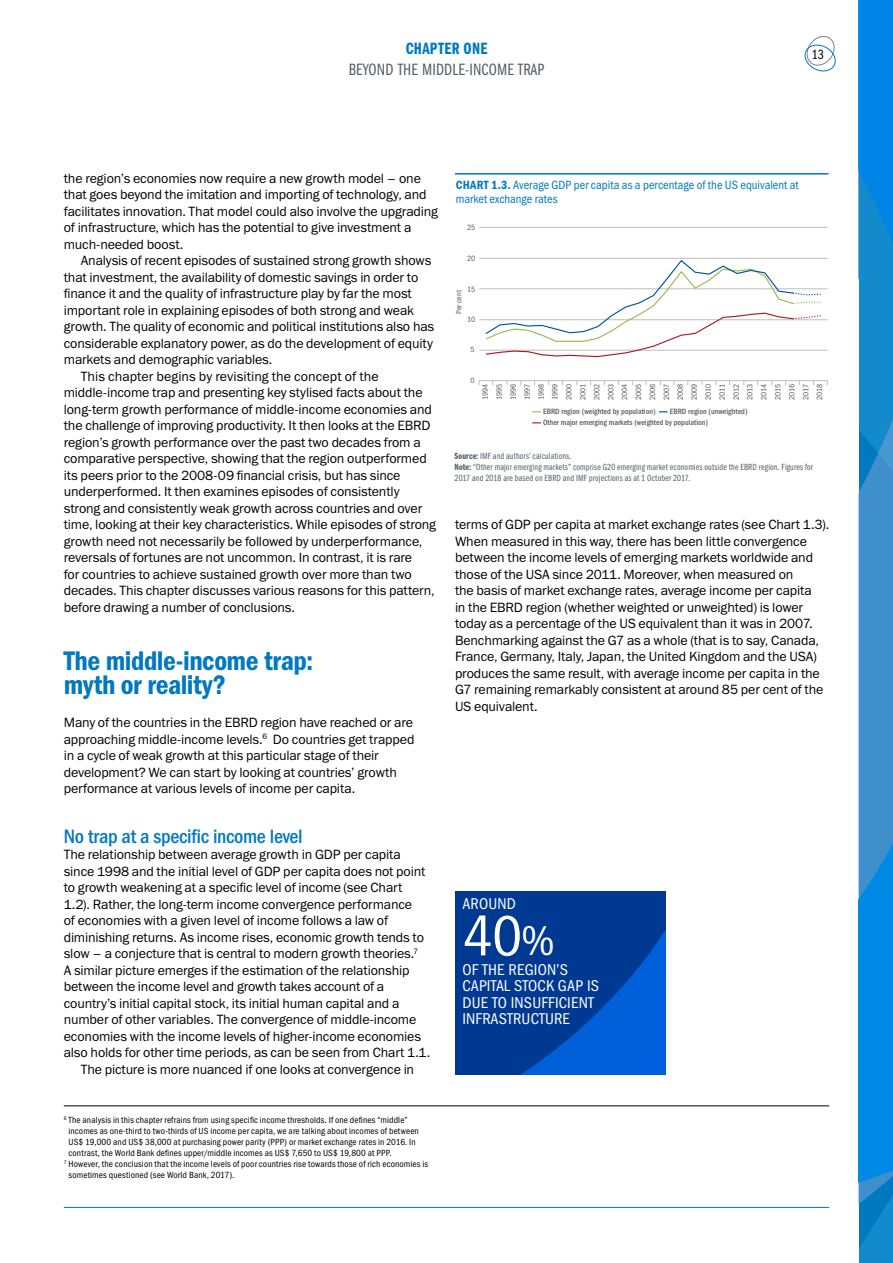
<style>
.page{position:relative;width:893px;height:1263px;background:#fff}
.page>*{position:absolute;margin:0;border:0;box-sizing:border-box;transform-origin:0 0}
.t1{font:57px "Franklin Gothic Book Cond ITC";color:#fff}
.t2{font:27px/24.8px "Franklin Gothic Demi Cond ITC";letter-spacing:-.015em;color:#0079c1}
.t3{font:19.5px "Franklin Gothic Medi Cond ITC";letter-spacing:-.015em;color:#0079c1}
.t4{font:16.5px "Franklin Gothic Book Cmp ITC";letter-spacing:.01em;color:#505e65}
.t5{font:16.5px "Franklin Gothic Demi Cmp ITC";letter-spacing:.02em;color:#0079c1}
.t6{font:15.75px/16.5px "Franklin Gothic Book Cond ITC";letter-spacing:.01em;color:#fff}
.t7{font:13.5px/16.5px "Franklin Gothic Book ITC";letter-spacing:-.01em;color:#000}
.t8{font:13.5px "Franklin Gothic Book Cmp ITC";color:#000}
.t9{font:12px/13.5px "Franklin Gothic Book Cond ITC";color:#0079c1}
.t10{font:9px "Franklin Gothic Book Cond ITC";letter-spacing:.015em;color:#000}
.t11{font:9px/10.8px "Franklin Gothic Book Cmp ITC";letter-spacing:.015em;color:#505e65}
.t12{font:7.8px/10.9px "Franklin Gothic Medi Cond ITC";color:#58595b}
.t13{font:7.8px "Franklin Gothic Book Cond ITC";color:#58595b}
.t14{font:7.65px/14px "Franklin Gothic Book Cond ITC";color:#58595b;text-align:justify}
.s1{font-family:"Franklin Gothic Demi Cond ITC"}
.s2{font-family:"Franklin Gothic Demi Cmp ITC"}
.s3{font-size:42px}
</style>
<div class="page">
<svg style="left:859px;top:0;width:34px;height:1263px;background:#198ad5"></svg>
<hr style="left:479px;top:380px;width:349px;height:1px;background:#bcbec0">
<hr style="left:479px;top:350px;width:349px;height:1px;background:#bcbec0">
<hr style="left:479px;top:319px;width:349px;height:1px;background:#bcbec0">
<hr style="left:479px;top:289px;width:349px;height:1px;background:#bcbec0">
<hr style="left:479px;top:258px;width:349px;height:1px;background:#bcbec0">
<hr style="left:479px;top:227px;width:349px;height:1px;background:#bcbec0">
<svg style="left:485px;top:260px;width:337px;height:98px"></svg>
<hr style="left:64px;top:1105px;width:765px;height:1px;background:#000">
<hr style="left:64px;top:1207px;width:765px;height:1px;background:#0079c1">
<svg style="left:804px;top:36px;width:32px;height:36px"></svg>
<svg style="left:455px;top:891px;width:210px;height:184px;background:#0041a2"></svg>
<hr style="left:455px;top:173px;width:373px;height:2px;background:#0079c1">
<p class="t5" style="left:406px;top:39px;width:83px">CHAPTER ONE</p>
<p class="t4" style="left:349px;top:60px;width:197px">BEYOND THE MIDDLE-INCOME TRAP</p>
<p class="t8" style="left:812px;top:46px;width:13px">13</p>
<p class="t7" style="left:64px;top:170px;width:376px">the region’s economies now require a new growth model – one that goes beyond the imitation and importing of technology, and facilitates innovation. That model could also involve the upgrading of infrastructure, which has the potential to give investment a much-needed boost.</p>
<p class="t7" style="left:81px;top:252px;width:352px">Analysis of recent episodes of sustained strong growth shows</p>
<p class="t7" style="left:64px;top:269px;width:356px">that investment, the availability of domestic savings in order to</p>
<p class="t7" style="left:64px;top:285px;width:350px">finance it and the quality of infrastructure play by far the most</p>
<p class="t7" style="left:64px;top:302px;width:352px">important role in explaining episodes of both strong and weak</p>
<p class="t7" style="left:64px;top:318px;width:372px">growth. The quality of economic and political institutions also has</p>
<p class="t7" style="left:64px;top:335px;width:371px">considerable explanatory power, as do the development of equity</p>
<p class="t7" style="left:64px;top:351px;width:210px">markets and demographic variables.</p>
<p class="t7" style="left:81px;top:368px;width:299px">This chapter begins by revisiting the concept of the</p>
<p class="t7" style="left:64px;top:384px;width:360px">middle-income trap and presenting key stylised facts about the</p>
<p class="t7" style="left:64px;top:401px;width:370px">long-term growth performance of middle-income economies and</p>
<p class="t7" style="left:64px;top:417px;width:368px">the challenge of improving productivity. It then looks at the EBRD</p>
<p class="t7" style="left:64px;top:434px;width:358px">region’s growth performance over the past two decades from a</p>
<p class="t7" style="left:64px;top:450px;width:365px">comparative perspective, showing that the region outperformed</p>
<p class="t7" style="left:64px;top:467px;width:338px">its peers prior to the 2008-09 financial crisis, but has since</p>
<p class="t7" style="left:64px;top:483px;width:337px">underperformed. It then examines episodes of consistently</p>
<p class="t7" style="left:64px;top:500px;width:360px">strong and consistently weak growth across countries and over</p>
<p class="t7" style="left:64px;top:516px;width:374px">time, looking at their key characteristics. While episodes of strong</p>
<p class="t7" style="left:64px;top:533px;width:360px">growth need not necessarily be followed by underperformance,</p>
<p class="t7" style="left:64px;top:549px;width:350px">reversals of fortunes are not uncommon. In contrast, it is rare</p>
<p class="t7" style="left:64px;top:566px;width:350px">for countries to achieve sustained growth over more than two</p>
<p class="t7" style="left:64px;top:582px;width:372px">decades. This chapter discusses various reasons for this pattern,</p>
<p class="t7" style="left:64px;top:599px;width:233px">before drawing a number of conclusions.</p>
<h2 class="t2" style="left:64px;top:648px;width:251px">The middle-income trap: myth or reality?</h2>
<p class="t7" style="left:64px;top:714px;width:352px">Many of the countries in the EBRD region have reached or are approaching middle-income levels.<sup>6</sup> Do countries get trapped in a cycle of weak growth at this particular stage of their development? We can start by looking at countries’ growth performance at various levels of income per capita.</p>
<h3 class="t3" style="left:64px;top:825px;width:240px">No trap at a specific income level</h3>
<p class="t7" style="left:64px;top:846px;width:339px">The relationship between average growth in GDP per capita</p>
<p class="t7" style="left:64px;top:863px;width:363px">since 1998 and the initial level of GDP per capita does not point</p>
<p class="t7" style="left:64px;top:879px;width:340px">to growth weakening at a specific level of income (see Chart</p>
<p class="t7" style="left:64px;top:896px;width:350px">1.2). Rather, the long-term income convergence performance</p>
<p class="t7" style="left:64px;top:912px;width:326px">of economies with a given level of income follows a law of</p>
<p class="t7" style="left:64px;top:929px;width:362px">diminishing returns. As income rises, economic growth tends to</p>
<p class="t7" style="left:64px;top:945px;width:356px">slow – a conjecture that is central to modern growth theories.<sup>7</sup></p>
<p class="t7" style="left:64px;top:962px;width:347px">A similar picture emerges if the estimation of the relationship</p>
<p class="t7" style="left:64px;top:978px;width:322px">between the income level and growth takes account of a</p>
<p class="t7" style="left:64px;top:995px;width:337px">country’s initial capital stock, its initial human capital and a</p>
<p class="t7" style="left:64px;top:1011px;width:354px">number of other variables. The convergence of middle-income</p>
<p class="t7" style="left:64px;top:1028px;width:359px">economies with the income levels of higher-income economies</p>
<p class="t7" style="left:64px;top:1044px;width:368px">also holds for other time periods, as can be seen from Chart 1.1.</p>
<p class="t7" style="left:81px;top:1061px;width:335px">The picture is more nuanced if one looks at convergence in</p>
<p class="t10" style="left:64px;top:1115px;width:345px"><sup>6</sup> The analysis in this chapter refrains from using specific income thresholds. If one defines “middle”</p>
<p class="t10" style="left:69px;top:1126px;width:352px">incomes as one-third to two-thirds of US income per capita, we are talking about incomes of between</p>
<p class="t10" style="left:69px;top:1137px;width:349px">US$ 19,000 and US$ 38,000 at purchasing power parity (PPP) or market exchange rates in 2016. In</p>
<p class="t10" style="left:69px;top:1147px;width:325px">contrast, the World Bank defines upper/middle incomes as US$ 7,650 to US$ 19,800 at PPP.</p>
<p class="t10" style="left:64px;top:1158px;width:366px"><sup>7</sup> However, the conclusion that the income levels of poor countries rise towards those of rich economies is</p>
<p class="t10" style="left:69px;top:1169px;width:167px">sometimes questioned (see World Bank, 2017).</p>
<p class="t9" style="left:456px;top:179px;width:345px"><span class="s1">CHART 1.3.</span> Average GDP per capita as a percentage of the US equivalent at market exchange rates</p>
<p class="t13" style="left:467px;top:223px;width:10px">25</p>
<p class="t13" style="left:467px;top:253px;width:10px">20</p>
<p class="t13" style="left:467px;top:284px;width:10px">15</p>
<p class="t14" style="left:452px;top:314px;width:25px;rotate:-90deg">Per cent</p>
<p class="t13" style="left:467px;top:315px;width:10px">10</p>
<p class="t13" style="left:470px;top:345px;width:6px">5</p>
<p class="t13" style="left:470px;top:376px;width:6px">0</p>
<p class="t14" style="left:478px;top:400px;width:18px;rotate:-90deg">1994<br>1995<br>1996<br>1997<br>1998<br>1999<br>2000<br>2001<br>2002<br>2003<br>2004<br>2005<br>2006<br>2007<br>2008<br>2009<br>2010<br>2011<br>2012<br>2013<br>2014<br>2015<br>2016<br>2017<br>2018</p>
<p class="t12" style="left:543px;top:406px;width:206px;text-indent:127px">EBRD region (unweighted)<br>Other major emerging markets (weighted by population)</p>
<p class="t12" style="left:543px;top:406px;width:114px">EBRD region (weighted by population)</p>
<p class="t11" style="left:455px;top:451px;width:360px"><span class="s2">Source:</span> IMF and authors’ calculations.<br><span class="s2">Note:</span> “Other major emerging markets” comprise G20 emerging market economies outside the EBRD region. Figures for<br>2017 and 2018 are based on EBRD and IMF projections as at 1 October 2017.</p>
<p class="t7" style="left:455px;top:516px;width:376px">terms of GDP per capita at market exchange rates (see Chart 1.3).<br>When measured in this way, there has been little convergence between the income levels of emerging markets worldwide and those of the USA since 2011. Moreover, when measured on<br>the basis of market exchange rates, average income per capita<br>in the EBRD region (whether weighted or unweighted) is lower today as a percentage of the US equivalent than it was in 2007.<br>Benchmarking against the G7 as a whole (that is to say, Canada, France, Germany, Italy, Japan, the United Kingdom and the USA) produces the same result, with average income per capita in the G7 remaining remarkably consistent at around 85 per cent of the US equivalent.</p>
<p class="t6" style="left:462px;top:895px;width:55px">AROUND</p>
<h1 class="t1" style="left:463px;top:903px;width:93px">40<span class="s3">%</span></h1>
<p class="t6" style="left:462px;top:961px;width:138px">OF THE REGION’S<br>CAPITAL STOCK GAP IS<br>DUE TO INSUFFICIENT<br>INFRASTRUCTURE</p>
</div>
